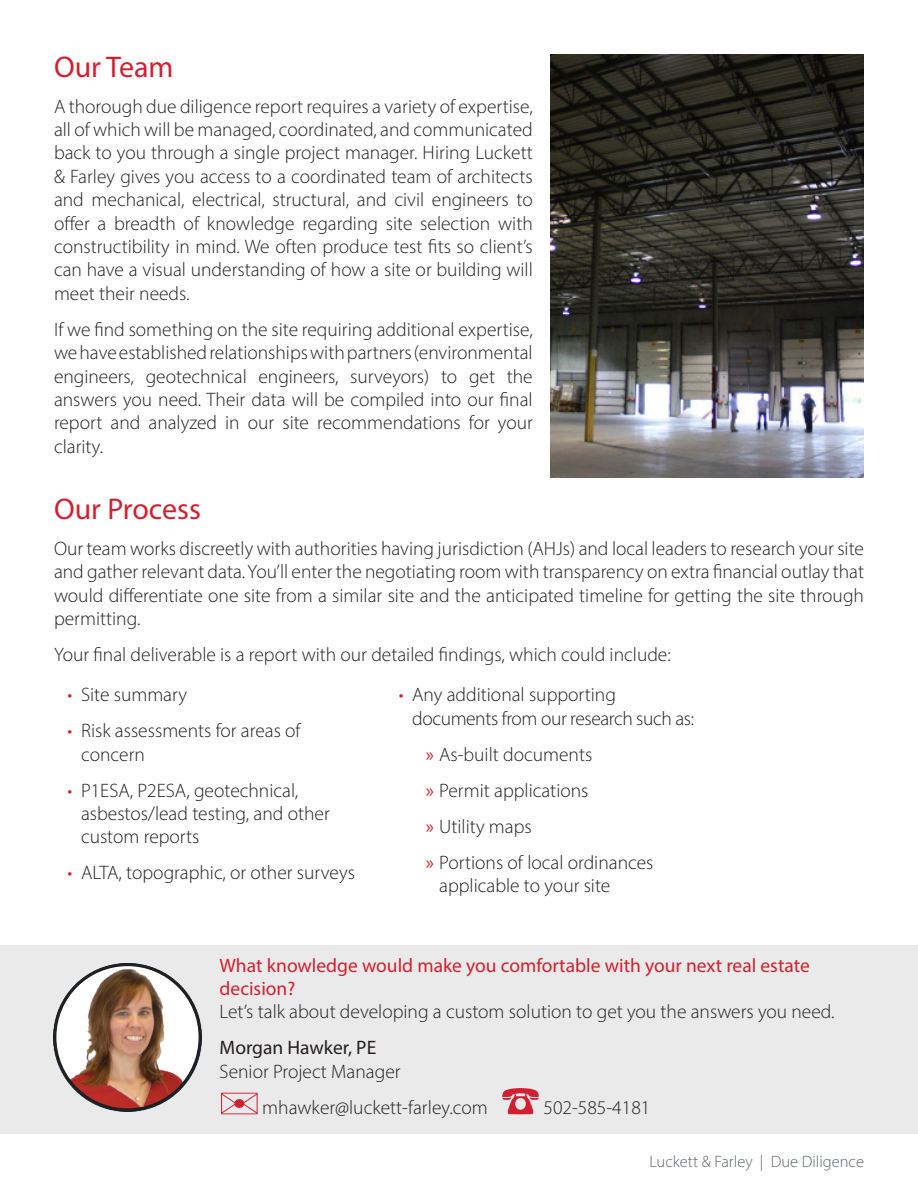
<style>
.page{position:relative;width:918px;height:1188px;background:#fff}
.page>*{position:absolute;margin:0;border:0;box-sizing:border-box;transform-origin:0 0}
.Subhead{font:30px "Myriad Pro";color:#d22030}
.Text{font:300 19.5px/23.4px "Myriad Pro";color:#231f20}
.Text-2{font:19.5px/23.4px "Myriad Pro";color:#d22030}
.Text-3{font:300 19.5px/23.4px "Myriad Pro";letter-spacing:-.02em;color:#231f20}
.Page_Footers{font:300 16.5px "Myriad Pro";color:#5f6369}
.s1{color:#d22030}
.s2{font-weight:400;color:#d22030}
.s3{font-weight:300;color:#231f20}
.s4{font-weight:400}
</style>
<div class="page">
<div style="left:0;top:945px;width:918px;height:189px;background:#eaeaea"></div>
<img style="left:551px;top:54px;width:313px;height:423px">
<svg style="left:221px;top:1093px;width:37px;height:21px"></svg>
<svg style="left:502px;top:1088px;width:37px;height:26px"></svg>
<img style="left:54px;top:964px;width:147px;height:147px">
<div style="left:53px;top:963px;width:149px;height:148px;border:3px solid #231f20;border-radius:50%"></div>
<p class="Subhead" style="left:54px;top:48px;width:121px">Our Team</p>
<p class="Text" style="left:54px;top:94px;width:480px;text-align:justify">A thorough due diligence report requires a variety of expertise, all of which will be managed, coordinated, and communicated back to you through a single project manager. Hiring Luckett &amp; Farley gives you access to a coordinated team of architects and mechanical, electrical, structural, and civil engineers to offer a breadth of knowledge regarding site selection with constructibility in mind. We often produce test fits so client’s can have a visual understanding of how a site or building will meet their needs.</p>
<p class="Text" style="left:54px;top:317px;width:480px;text-align:justify">If we find something on the site requiring additional expertise, we have established relationships with partners (environmental engineers, geotechnical engineers, surveyors) to get the answers you need. Their data will be compiled into our final report and analyzed in our site recommendations for your clarity.</p>
<p class="Subhead" style="left:54px;top:490px;width:148px">Our Process</p>
<p class="Text" style="left:54px;top:537px;width:812px;text-align:justify">Our team works discreetly with authorities having jurisdiction (AHJs) and local leaders to research your site and gather relevant data. You’ll enter the negotiating room with transparency on extra financial outlay that would differentiate one site from a similar site and the anticipated timeline for getting the site through permitting.</p>
<p class="Text" style="left:54px;top:643px;width:618px">Your final deliverable is a report with our detailed findings, which could include:</p>
<p class="Text" style="left:68px;top:683px;width:121px"><span class="s1">•</span> Site summary</p>
<p class="Text" style="left:81px;top:719px;width:221px;text-indent:-14px"><span class="s1">•</span> Risk assessments for areas of concern</p>
<p class="Text" style="left:81px;top:778px;width:250px;text-indent:-14px"><span class="s1">•</span> P1ESA, P2ESA, geotechnical, asbestos/lead testing, and other custom reports</p>
<p class="Text" style="left:68px;top:861px;width:289px"><span class="s1">•</span> ALTA, topographic, or other surveys</p>
<p class="Text-3" style="left:412px;top:683px;width:283px;text-indent:-14px"><span class="s1">•</span> Any additional supporting documents from our research such as:</p>
<p class="Text" style="left:426px;top:742px;width:168px"><span class="s2">»</span> As-built documents</p>
<p class="Text" style="left:426px;top:778px;width:164px"><span class="s2">»</span> Permit applications</p>
<p class="Text" style="left:426px;top:814px;width:108px"><span class="s2">»</span> Utility maps</p>
<p class="Text" style="left:439px;top:850px;width:216px;text-indent:-14px"><span class="s2">»</span> Portions of local ordinances applicable to your site</p>
<p class="Text-2" style="left:220px;top:953px;width:617px">What knowledge would make you comfortable with your next real estate decision?<br><span class="s3">Let’s talk about developing a custom solution to get you the answers you need.</span></p>
<p class="Text" style="left:220px;top:1036px;width:182px"><span class="s4">Morgan Hawker, PE<br></span>Senior Project Manager</p>
<p class="Text" style="left:262px;top:1095px;width:227px">mhawker@luckett-farley.com</p>
<p class="Text" style="left:544px;top:1095px;width:108px">502-585-4181</p>
<p class="Page_Footers" style="left:650px;top:1151px;width:216px">Luckett &amp; Farley | Due Diligence</p>
</div>
